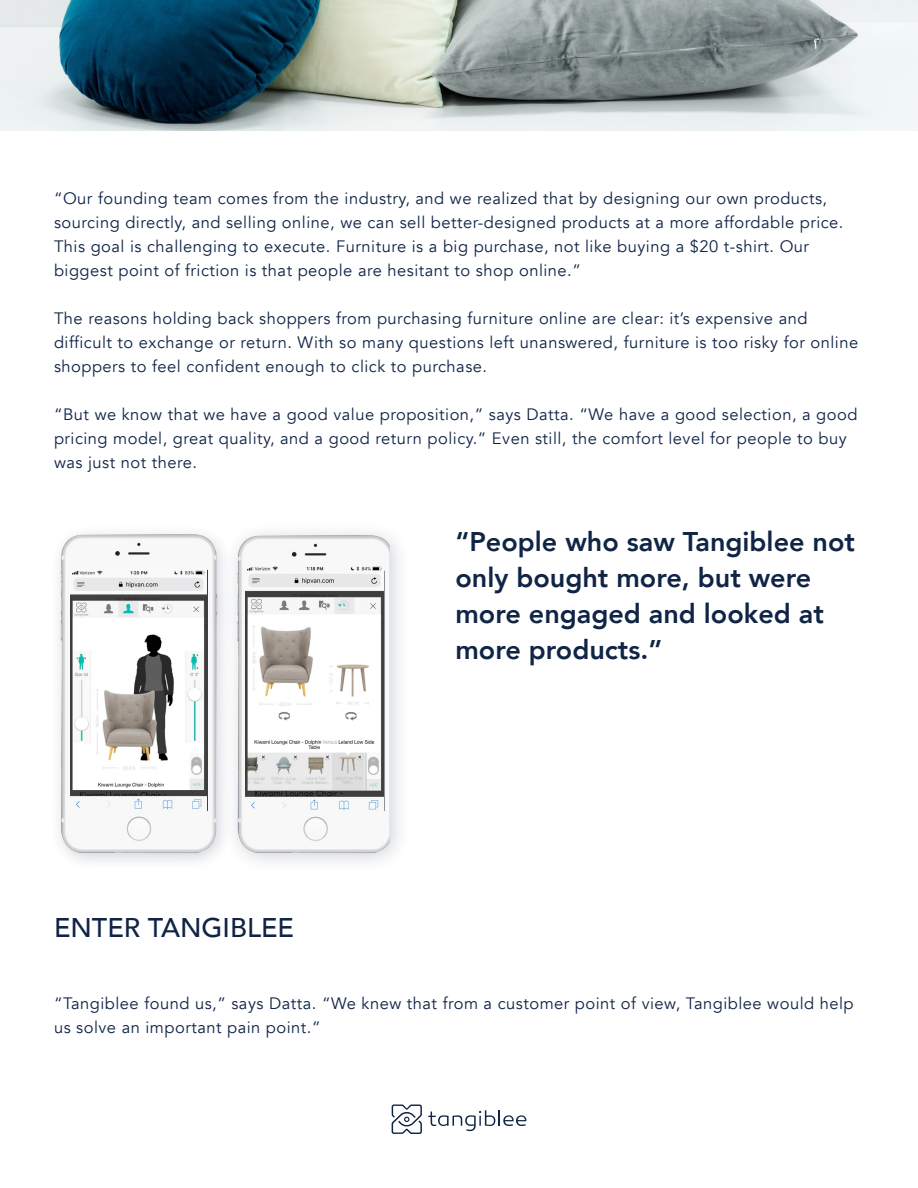
<style>
.page{position:relative;width:918px;height:1188px;background:#fff}
.page>*{position:absolute;margin:0;border:0;box-sizing:border-box;transform-origin:0 0}
.t1{font:800 27px/36px "Avenir";color:#102445}
.t2{font:500 27px "Avenir";color:#102445}
.t3{font:16.5px/24px "Avenir";letter-spacing:.03em;color:#102445}
</style>
<div class="page">
<img style="left:0;top:0;width:918px;height:130px">
<img style="left:58px;top:533px;width:161px;height:329px">
<div style="left:223px;top:520px;width:188px;height:354px;background:#102445;opacity:.2"></div>
<img style="left:219px;top:525px;width:171px;height:337px">
<img style="left:71px;top:569px;width:136px;height:242px">
<img style="left:245px;top:566px;width:139px;height:246px">
<svg style="left:392px;top:1104px;width:30px;height:30px"></svg>
<svg style="left:428px;top:1110px;width:99px;height:21px"></svg>
<p class="t3" style="left:54px;top:187px;width:791px">“Our founding team comes from the industry, and we realized that by designing our own products, sourcing directly, and selling online, we can sell better-designed products at a more affordable price.<br>This goal is challenging to execute. Furniture is a big purchase, not like buying a $20 t-shirt. Our biggest point of friction is that people are hesitant to shop online.”</p>
<p class="t3" style="left:54px;top:307px;width:806px">The reasons holding back shoppers from purchasing furniture online are clear: it’s expensive and difficult to exchange or return. With so many questions left unanswered, furniture is too risky for online shoppers to feel confident enough to click to purchase.</p>
<p class="t3" style="left:54px;top:403px;width:805px">“But we know that we have a good value proposition,” says Datta. “We have a good selection, a good pricing model, great quality, and a good return policy.” Even still, the comfort level for people to buy was just not there.</p>
<h1 class="t2" style="left:54px;top:904px;width:242px">ENTER TANGIBLEE</h1>
<h1 class="t1" style="left:455px;top:524px;width:401px">“People who saw Tangiblee not only bought more, but were more engaged and looked at more products.”</h1>
<p class="t3" style="left:54px;top:991px;width:801px">“Tangiblee found us,” says Datta. “We knew that from a customer point of view, Tangiblee would help us solve an important pain point.”</p>
</div>
